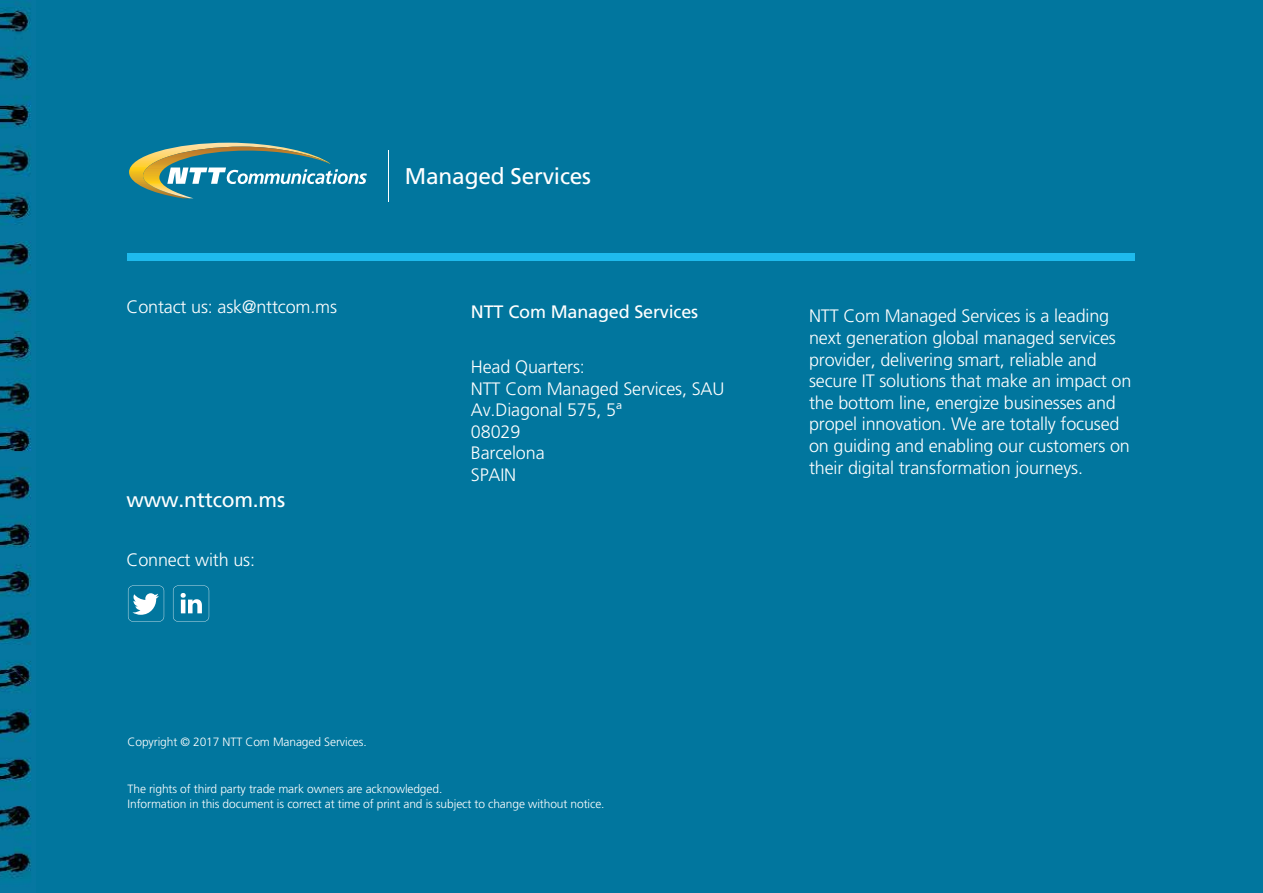
<style>
.page{position:relative;width:1263px;height:893px;background:#01769e}
.page>*{position:absolute;margin:0;border:0;box-sizing:border-box;transform-origin:0 0}
.t1{font:22.65px "Frutiger";letter-spacing:-.01em;color:#fff}
.t2{font:21px "Frutiger";letter-spacing:-.01em;color:#fff}
.t3{font:300 18px/21.6px "Frutiger";letter-spacing:-.01em;color:#fff}
.t4{font:18px "Frutiger";letter-spacing:-.01em;color:#fff}
.t5{font:300 12px/15px "Frutiger";letter-spacing:-.01em;color:#fff}
</style>
<div class="page">
<div style="left:128px;top:253px;width:1007px;height:7px;background:#1ebaed"></div>
<svg style="left:173px;top:585px;width:36px;height:37px"></svg>
<svg style="left:128px;top:585px;width:36px;height:37px"></svg>
<svg style="left:129px;top:143px;width:238px;height:55px"></svg>
<hr style="left:388px;top:150px;width:1px;height:51px;background:#fff">
<img style="left:0;top:0;width:32px;height:878px">
<p class="t3" style="left:126px;top:296px;width:212px">Contact us: ask@nttcom.ms</p>
<p class="t2" style="left:126px;top:487px;width:160px">www.nttcom.ms</p>
<p class="t3" style="left:126px;top:549px;width:130px">Connect with us:</p>
<p class="t1" style="left:405px;top:163px;width:188px">Managed Services</p>
<p class="t4" style="left:471px;top:301px;width:229px">NTT Com Managed Services</p>
<p class="t3" style="left:471px;top:356px;width:255px">Head Quarters:<br>NTT Com Managed Services, SAU<br>Av.Diagonal 575, 5ª<br>08029<br>Barcelona<br>SPAIN</p>
<p class="t5" style="left:128px;top:734px;width:241px">Copyright © 2017 NTT Com Managed Services.</p>
<p class="t5" style="left:128px;top:781px;width:479px">The rights of third party trade mark owners are acknowledged.<br>Information in this document is correct at time of print and is subject to change without notice.</p>
<p class="t3" style="left:809px;top:305px;width:324px">NTT Com Managed Services is a leading next generation global managed services provider, delivering smart, reliable and secure IT solutions that make an impact on the bottom line, energize businesses and propel innovation. We are totally focused on guiding and enabling our customers on their digital transformation journeys.</p>
</div>
